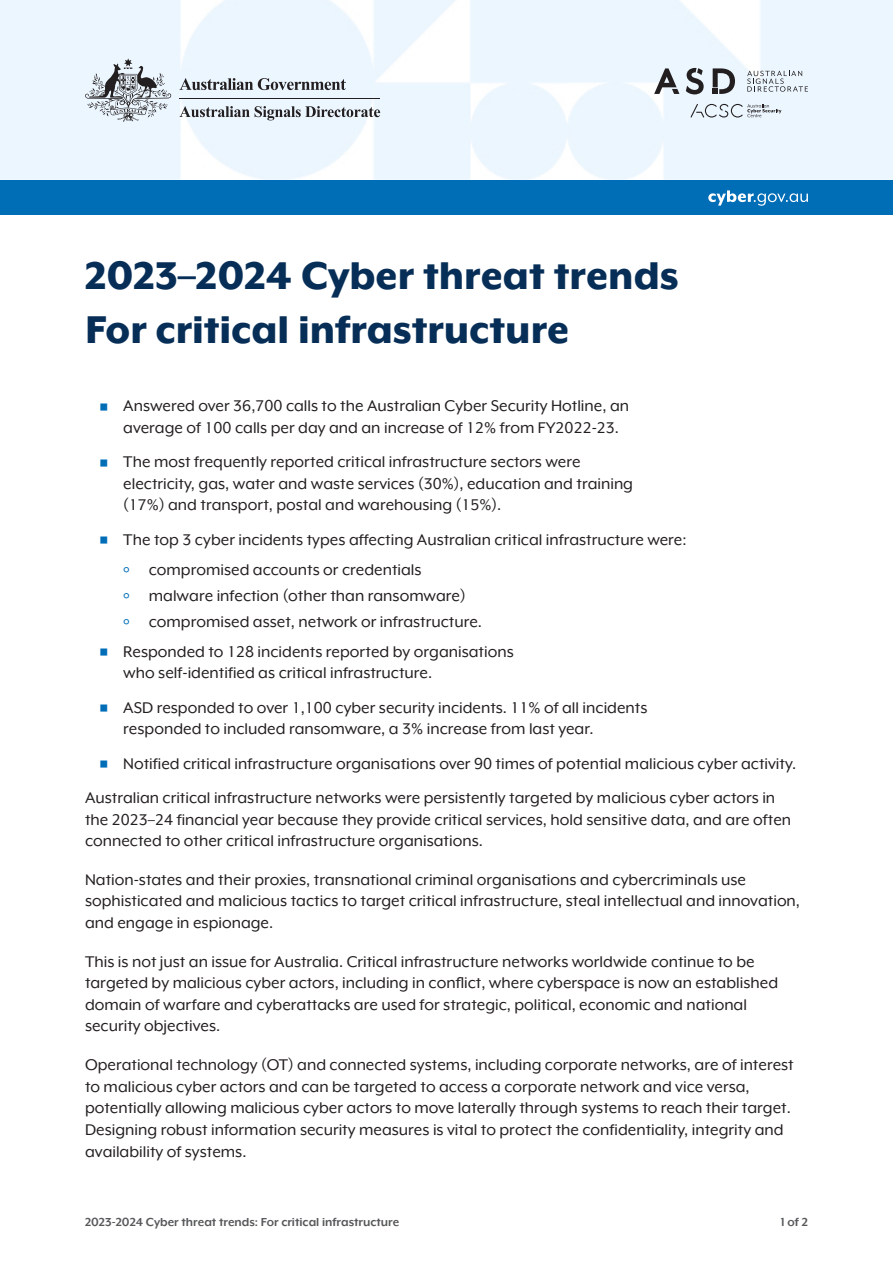
<style>
.page{position:relative;width:893px;height:1263px;background:#fff}
.page>*{position:absolute;margin:0;border:0;box-sizing:border-box;transform-origin:0 0}
.H1_-_Main{font:800 45px/54px "Mr Eaves XL Mod OT";color:#072e57}
.t1{font:800 45px "Mr Eaves XL Mod OT";color:#006db7}
.Body{font:18px/21.6px "Mr Eaves XL Mod OT";color:#231f20}
.t2{font:700 13.5px "Mr Eaves XL Mod OT";color:#57585a}
.s1{color:#006db7}
</style>
<div class="page">
<img style="left:0;top:0;width:893px;height:180px">
<svg style="left:85px;top:58px;width:86px;height:64px"></svg>
<hr style="left:179px;top:98px;width:201px;height:1px;background:#231f20">
<svg style="left:179px;top:106px;width:201px;height:14px"></svg>
<svg style="left:179px;top:78px;width:167px;height:12px"></svg>
<svg style="left:690px;top:104px;width:91px;height:14px"></svg>
<svg style="left:713px;top:68px;width:22px;height:26px"></svg>
<svg style="left:686px;top:68px;width:18px;height:26px"></svg>
<svg style="left:654px;top:68px;width:25px;height:26px"></svg>
<svg style="left:747px;top:71px;width:61px;height:21px"></svg>
<div style="left:0;top:180px;width:893px;height:34px;background:#006db7"></div>
<svg style="left:708px;top:190px;width:100px;height:16px"></svg>
<h1 class="H1_-_Main" style="left:85px;top:248px;width:595px">2023–2024 Cyber threat trends<br>For critical infrastructure</h1>
<p class="t1" style="left:98px;top:380px;width:14px">·</p>
<p class="Body" style="left:123px;top:395px;width:507px">Answered over 36,700 calls to the Australian Cyber Security Hotline, an average of 100 calls per day and an increase of 12% from FY2022-23.</p>
<p class="t1" style="left:98px;top:436px;width:14px">·</p>
<p class="Body" style="left:123px;top:451px;width:511px">The most frequently reported critical infrastructure sectors were electricity, gas, water and waste services (30%), education and training (17%) and transport, postal and warehousing (15%).</p>
<p class="t1" style="left:98px;top:513px;width:14px">·</p>
<p class="Body" style="left:123px;top:529px;width:565px">The top 3 cyber incidents types affecting Australian critical infrastructure were:</p>
<p class="Body" style="left:123px;top:559px;width:300px"><span class="s1">°</span> compromised accounts or credentials</p>
<p class="Body" style="left:123px;top:584px;width:344px"><span class="s1">°</span> malware infection (other than ransomware)</p>
<p class="Body" style="left:123px;top:610px;width:360px"><span class="s1">°</span> compromised asset, network or infrastructure.</p>
<p class="t1" style="left:98px;top:625px;width:14px">·</p>
<p class="Body" style="left:123px;top:640px;width:392px">Responded to 128 incidents reported by organisations who self-identified as critical infrastructure.</p>
<p class="t1" style="left:98px;top:681px;width:14px">·</p>
<p class="Body" style="left:123px;top:696px;width:526px">ASD responded to over 1,100 cyber security incidents. 11% of all incidents responded to included ransomware, a 3% increase from last year.</p>
<p class="t1" style="left:98px;top:737px;width:14px">·</p>
<p class="Body" style="left:123px;top:752px;width:674px">Notified critical infrastructure organisations over 90 times of potential malicious cyber activity.</p>
<p class="Body" style="left:85px;top:787px;width:708px">Australian critical infrastructure networks were persistently targeted by malicious cyber actors in the 2023–24 financial year because they provide critical services, hold sensitive data, and are often connected to other critical infrastructure organisations.</p>
<p class="Body" style="left:85px;top:869px;width:717px">Nation-states and their proxies, transnational criminal organisations and cybercriminals use sophisticated and malicious tactics to target critical infrastructure, steal intellectual and innovation, and engage in espionage.</p>
<p class="Body" style="left:85px;top:950px;width:695px">This is not just an issue for Australia. Critical infrastructure networks worldwide continue to be targeted by malicious cyber actors, including in conflict, where cyberspace is now an established domain of warfare and cyberattacks are used for strategic, political, economic and national security objectives.</p>
<p class="Body" style="left:85px;top:1054px;width:710px">Operational technology (OT) and connected systems, including corporate networks, are of interest to malicious cyber actors and can be targeted to access a corporate network and vice versa, potentially allowing malicious cyber actors to move laterally through systems to reach their target.<br>Designing robust information security measures is vital to protect the confidentiality, integrity and availability of systems.</p>
<p class="t2" style="left:85px;top:1214px;width:316px">2023-2024 Cyber threat trends: For critical infrastructure</p>
<p class="t2" style="left:781px;top:1214px;width:28px">1 of 2</p>
</div>
